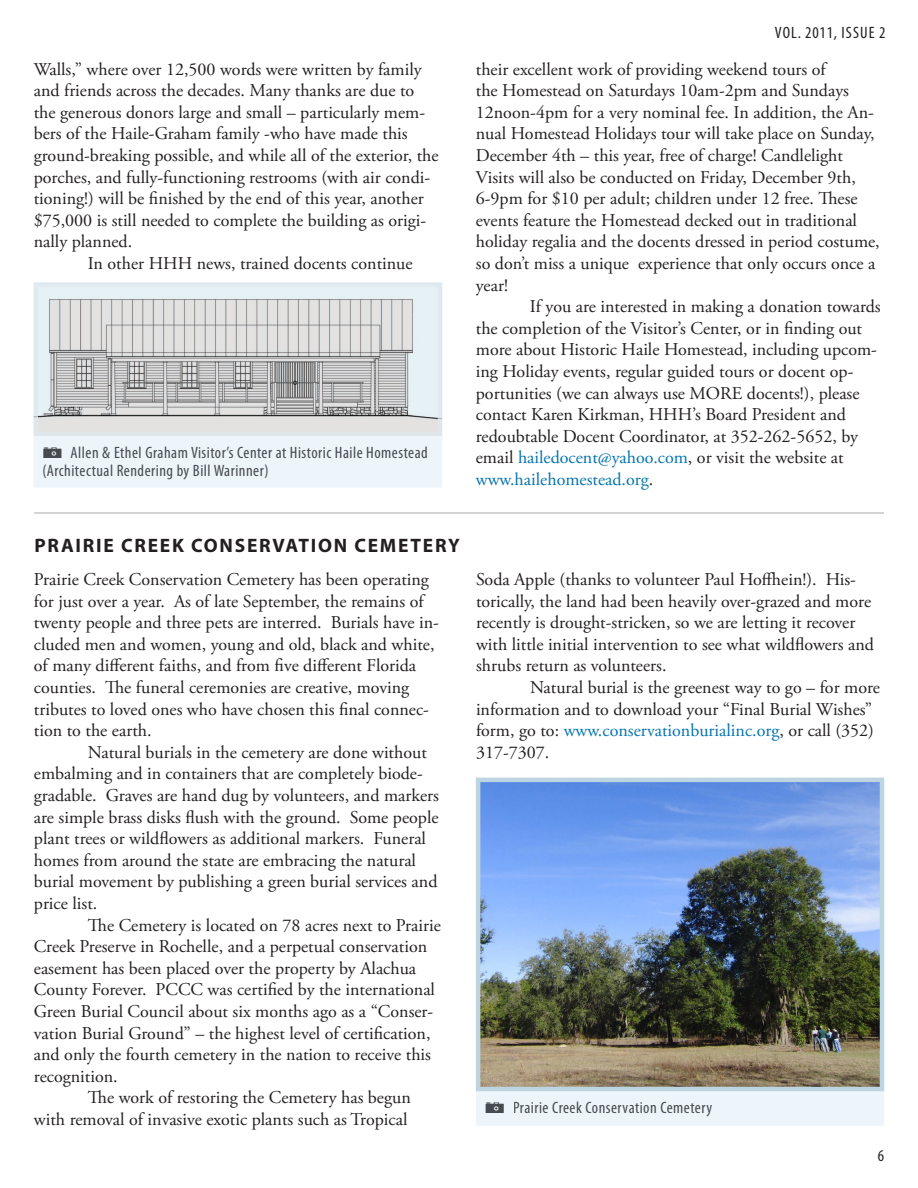
<style>
.page{position:relative;width:918px;height:1188px;background:#fff}
.page>*{position:absolute;margin:0;border:0;box-sizing:border-box;transform-origin:0 0}
.t1{font:700 19.5px "Myriad Pro";letter-spacing:.09em;color:#231f20}
.t2{font:18px/21.6px "Adobe Garamond Pro";color:#231f20}
.t3{font:condensed 16.5px/18px "Myriad Pro";letter-spacing:.03em;color:#474a4e}
.t4{font:condensed 16.5px "Myriad Pro";letter-spacing:.07em;color:#231f20}
.s1{font-family:"Kamera Dings";font-stretch:normal}
.s2{color:#0574af}
</style>
<div class="page">
<hr style="left:34px;top:513px;width:850px;height:1px;background:#d4d4d2">
<img style="left:34px;top:283px;width:408px;height:153px">
<div style="left:34px;top:437px;width:408px;height:51px;background:#edf5fb"></div>
<div style="left:43px;top:447px;width:20px;height:11px;background:#edf5fb"></div>
<div style="left:71px;top:446px;width:357px;height:12px;background:#edf5fb"></div>
<div style="left:43px;top:464px;width:225px;height:15px;background:#edf5fb"></div>
<img style="left:476px;top:778px;width:408px;height:313px">
<div style="left:476px;top:1091px;width:408px;height:35px;background:#edf5fb"></div>
<div style="left:486px;top:1102px;width:19px;height:11px;background:#edf5fb"></div>
<div style="left:514px;top:1101px;width:198px;height:15px;background:#edf5fb"></div>
<p class="t2" style="left:34px;top:59px;width:406px">Walls,” where over 12,500 words were written by family and friends across the decades. Many thanks are due to the generous donors large and small – particularly mem&shy;bers of the haile-Graham family -who have made this ground-breaking possible, and while all of the exterior, the porches, and fully-functioning restrooms (with air condi&shy;tioning!) will be finished by the end of this year, another $75,000 is still needed to complete the building as origi&shy;nally planned.</p>
<p class="t2" style="left:88px;top:253px;width:326px">in other hhh news, trained docents continue</p>
<p class="t3" style="left:42px;top:443px;width:387px"><span class="s1">1</span> Allen &amp; Ethel Graham Visitor’s Center at Historic Haile Homestead (Architectual Rendering by Bill Warinner)</p>
<p class="t4" style="left:775px;top:22px;width:112px">VOL. 2011, iSSUE 2</p>
<p class="t2" style="left:476px;top:59px;width:405px">their excellent work of providing weekend tours of<br>the homestead on saturdays 10am-2pm and sundays 12noon-4pm for a very nominal fee. in addition, the An&shy;nual homestead holidays tour will take place on sunday, December 4th – this year, free of charge! candlelight visits will also be conducted on Friday, December 9th, 6-9pm for $10 per adult; children under 12 free. These events feature the homestead decked out in traditional holiday regalia and the docents dressed in period costume, so don’t miss a unique experience that only occurs once a year!</p>
<p class="t2" style="left:476px;top:296px;width:406px;text-indent:54px">if you are interested in making a donation towards the completion of the visitor’s center, or in finding out more about historic haile homestead, including upcom&shy;ing holiday events, regular guided tours or docent op&shy;portunities (we can always use More docents!), please contact Karen Kirkman, hhh’s Board President and redoubtable Docent coordinator, at 352-262-5652, by email <span class="s2">hailedocent@yahoo.com</span>, or visit the website at <span class="s2">www.hailehomestead.org</span>.</p>
<p class="t1" style="left:34px;top:533px;width:427px">PRAIRIE CREEK CONSERVATION CEMETERY</p>
<p class="t2" style="left:34px;top:569px;width:406px">Prairie creek conservation cemetery has been operating for just over a year. As of late september, the remains of twenty people and three pets are interred. Burials have in&shy;cluded men and women, young and old, black and white, of many different faiths, and from five different Florida counties. The funeral ceremonies are creative, moving tributes to loved ones who have chosen this final connec&shy;tion to the earth.</p>
<p class="t2" style="left:34px;top:742px;width:407px;text-indent:54px">natural burials in the cemetery are done without embalming and in containers that are completely biode&shy;gradable. Graves are hand dug by volunteers, and markers are simple brass disks flush with the ground. some people plant trees or wildflowers as additional markers. Funeral homes from around the state are embracing the natural burial movement by publishing a green burial services and price list.</p>
<p class="t2" style="left:88px;top:915px;width:355px">The cemetery is located on 78 acres next to Prairie</p>
<p class="t2" style="left:34px;top:936px;width:395px">creek Preserve in rochelle, and a perpetual conservation</p>
<p class="t2" style="left:34px;top:958px;width:384px">easement has been placed over the property by Alachua</p>
<p class="t2" style="left:34px;top:980px;width:403px">county Forever. Pccc was certified by the international</p>
<p class="t2" style="left:34px;top:1001px;width:401px">Green Burial council about six months ago as a “conser-</p>
<p class="t2" style="left:34px;top:1023px;width:398px">vation Burial Ground” – the highest level of certification,</p>
<p class="t2" style="left:34px;top:1044px;width:399px">and only the fourth cemetery in the nation to receive this</p>
<p class="t2" style="left:34px;top:1066px;width:85px">recognition.</p>
<p class="t2" style="left:88px;top:1088px;width:324px">The work of restoring the cemetery has begun</p>
<p class="t2" style="left:34px;top:1109px;width:375px">with removal of invasive exotic plants such as tropical</p>
<p class="t2" style="left:476px;top:569px;width:400px">soda Apple (thanks to volunteer Paul hoffhein!). his&shy;torically, the land had been heavily over-grazed and more recently is drought-stricken, so we are letting it recover with little initial intervention to see what wildflowers and shrubs return as volunteers.</p>
<p class="t2" style="left:476px;top:677px;width:406px;text-indent:54px">natural burial is the greenest way to go – for more information and to download your “Final Burial Wishes” form, go to: <span class="s2">www.conservationburialinc.org</span>, or call (352)<br>317-7307.</p>
<p class="t3" style="left:485px;top:1098px;width:229px"><span class="s1">1</span> Prairie Creek Conservation Cemetery</p>
<p class="t4" style="left:878px;top:1145px;width:8px">6</p>
</div>
